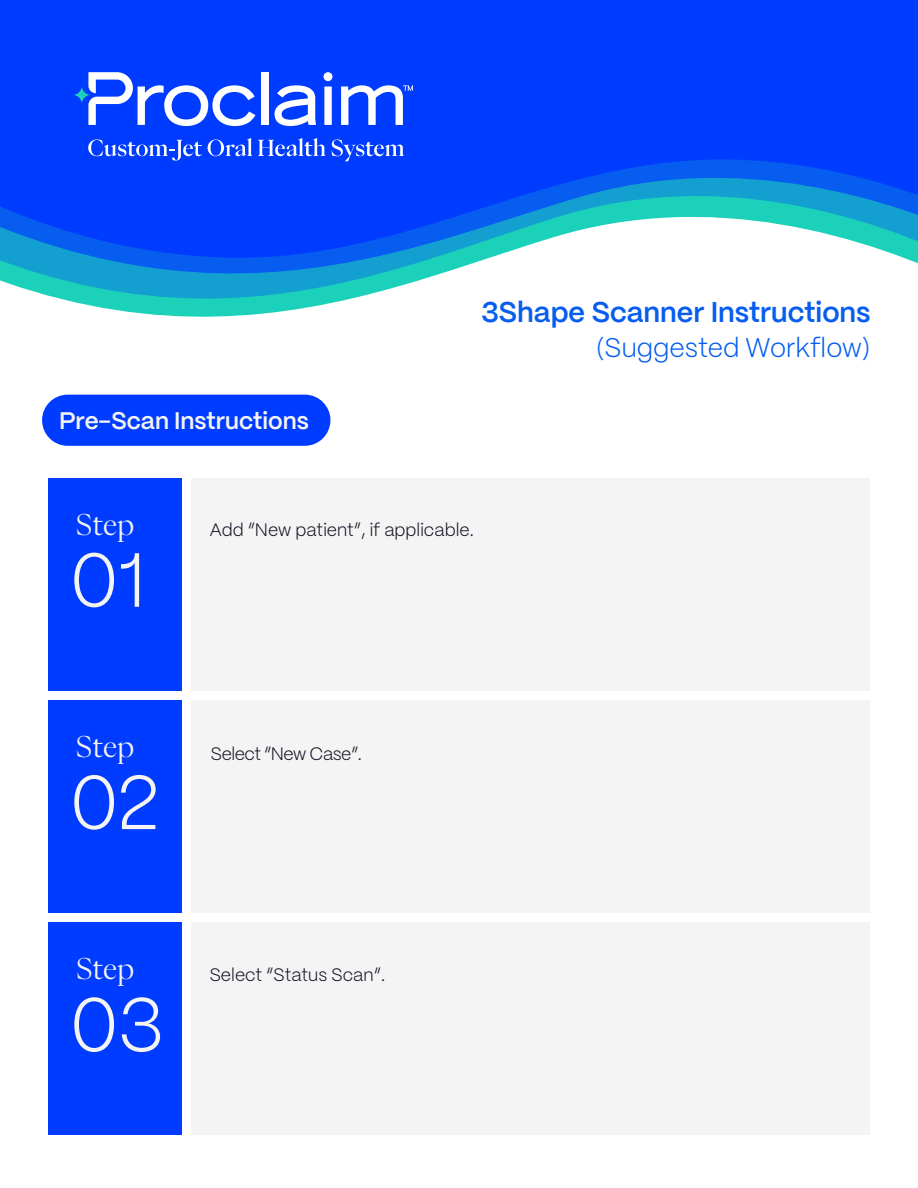
<style>
.page{position:relative;width:918px;height:1188px;background:#fff}
.page>*{position:absolute;margin:0;border:0;box-sizing:border-box;transform-origin:0 0}
.t1{font:300 76.5px "PP Mori";color:#f4f4f4}
.t2{font:600 28.5px "PP Mori";color:#065df0}
.t3{font:28.5px "PP Eiko";color:#f4f4f4}
.t4{font:300 27px "PP Mori";color:#065df0}
.t5{font:600 24px "PP Mori";color:#f4f4f4}
.t6{font:300 18px "PP Mori";color:#141223}
.t7{font:300 18px "PP Mori";letter-spacing:-.025em;color:#141223}
</style>
<div class="page">
<div style="left:191px;top:700px;width:679px;height:213px;background:#f4f4f4"></div>
<div style="left:48px;top:478px;width:134px;height:212px;background:#003cff"></div>
<div style="left:48px;top:700px;width:134px;height:213px;background:#003cff"></div>
<div style="left:191px;top:478px;width:679px;height:212px;background:#f4f4f4"></div>
<svg style="left:0;top:0;width:918px;height:317px;fill:#003cff"></svg>
<svg style="left:88px;top:138px;width:164px;height:23px"></svg>
<svg style="left:258px;top:138px;width:146px;height:23px"></svg>
<div style="left:261px;top:72px;width:8px;height:53px;background:#fff"></div>
<svg style="left:275px;top:85px;width:41px;height:41px"></svg>
<svg style="left:324px;top:72px;width:8px;height:53px"></svg>
<svg style="left:88px;top:72px;width:167px;height:54px"></svg>
<svg style="left:73px;top:86px;width:18px;height:18px"></svg>
<svg style="left:341px;top:85px;width:72px;height:40px"></svg>
<div style="left:42px;top:395px;width:288px;height:51px;background:#003cff;border-radius:26px"></div>
<div style="left:191px;top:922px;width:679px;height:213px;background:#f4f4f4"></div>
<div style="left:48px;top:922px;width:134px;height:213px;background:#003cff"></div>
<h3 class="t5" style="left:59px;top:400px;width:251px">Pre-Scan Instructions</h3>
<h2 class="t2" style="left:481px;top:288px;width:391px">3Shape Scanner Instructions</h2>
<h3 class="t4" style="left:596px;top:325px;width:276px">(Suggested Workflow)</h3>
<h2 class="t3" style="left:76px;top:505px;width:60px">Step</h2>
<h1 class="t1" style="left:70px;top:515px;width:78px">01</h1>
<p class="t6" style="left:209px;top:515px;width:266px">Add “New patient”, if applicable.</p>
<h2 class="t3" style="left:76px;top:727px;width:60px">Step</h2>
<h1 class="t1" style="left:70px;top:738px;width:91px">02</h1>
<p class="t7" style="left:211px;top:739px;width:153px">Select “New Case”.</p>
<h2 class="t3" style="left:76px;top:950px;width:60px">Step</h2>
<p class="t6" style="left:209px;top:959px;width:177px">Select “Status Scan”.</p>
<h1 class="t1" style="left:70px;top:960px;width:95px">03</h1>
</div>
